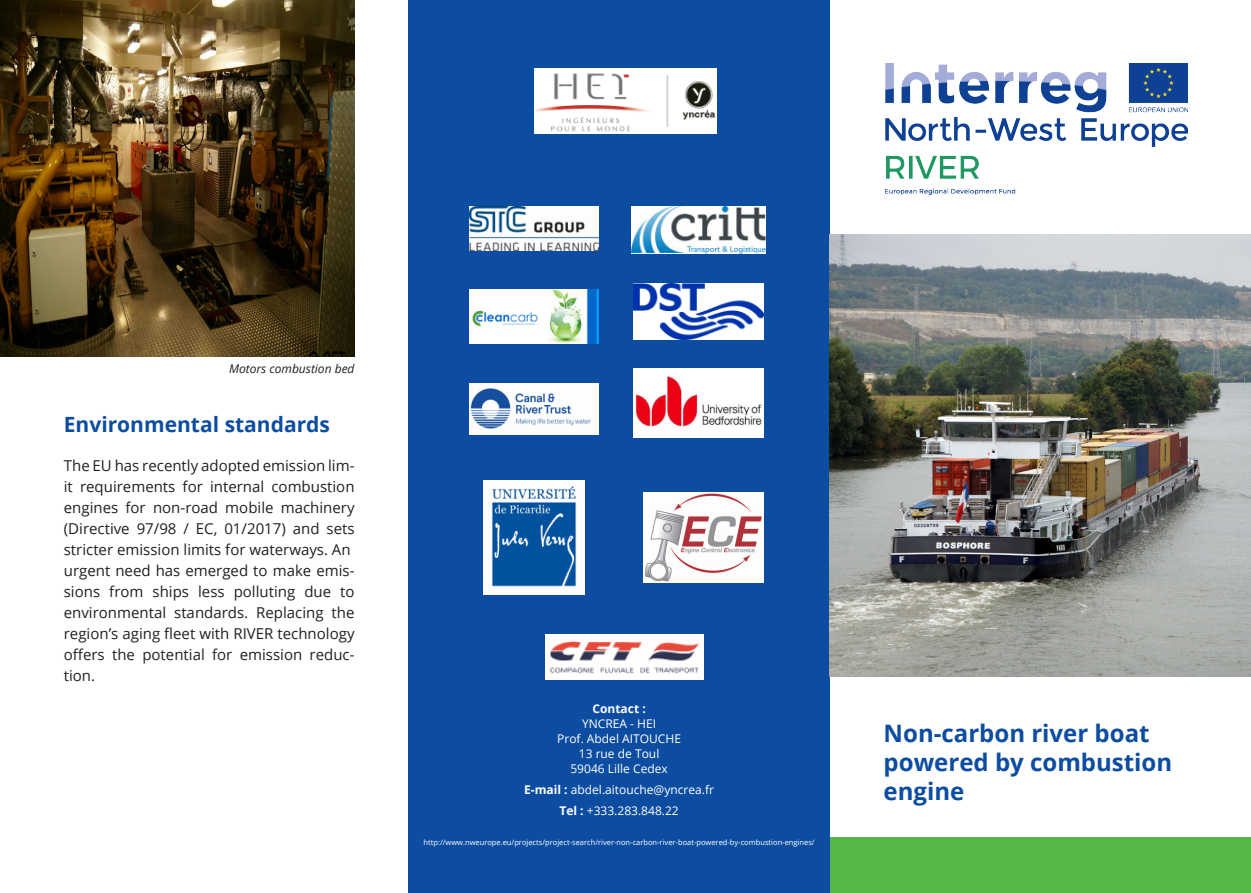
<style>
.page{position:relative;width:1251px;height:893px;background:#fff}
.page>*{position:absolute;margin:0;border:0;box-sizing:border-box;transform-origin:0 0}
.t1{font:700 24px/28.8px "Open Sans";color:#0d4da1}
.t2{font:700 21px "Open Sans";color:#0d4da1}
.t3{font:15px/21px "Open Sans";color:#231f20;text-align:justify}
.t4{font:12px "Open Sans";color:#fff}
.t5{font:italic 12px "Open Sans";color:#231f20}
.t6{font:700 12px "Open Sans";color:#fff}
.t7{font:7.5px "Open Sans";color:#fff}
.s1{font-weight:700}
</style>
<div class="page">
<img style="left:885px;top:63px;width:301px;height:132px">
<div style="left:829px;top:838px;width:421px;height:55px;background:#56b847"></div>
<div style="left:408px;top:0;width:421px;height:893px;background:#0d4da1"></div>
<img style="left:0;top:0;width:354px;height:357px">
<img style="left:643px;top:493px;width:120px;height:90px">
<img style="left:829px;top:235px;width:421px;height:441px">
<img style="left:534px;top:68px;width:182px;height:66px">
<img style="left:469px;top:206px;width:129px;height:44px">
<img style="left:469px;top:290px;width:129px;height:54px">
<img style="left:631px;top:207px;width:134px;height:47px">
<img style="left:633px;top:283px;width:130px;height:57px">
<img style="left:469px;top:383px;width:129px;height:51px">
<img style="left:633px;top:369px;width:130px;height:68px">
<img style="left:483px;top:481px;width:101px;height:114px">
<img style="left:545px;top:635px;width:158px;height:45px">
<p class="t5" style="left:229px;top:360px;width:127px">Motors combustion bed</p>
<p class="t2" style="left:64px;top:409px;width:268px">Environmental standards</p>
<p class="t3" style="left:64px;top:454px;width:292px">The EU has recently adopted emission lim&shy;it requirements for internal combustion engines for non-road mobile machinery (Directive 97/98 / EC, 01/2017) and sets stricter emission limits for waterways. An</p>
<p class="t3" style="left:64px;top:559px;width:292px">urgent need has emerged to make emis&shy;sions from ships less polluting due to environmental standards. Replacing the region’s aging fleet with RIVER technology offers the potential for emission reduc&shy;tion.</p>
<p class="t6" style="left:592px;top:700px;width:55px">Contact :</p>
<p class="t4" style="left:582px;top:715px;width:76px">YNCREA - HEI</p>
<p class="t4" style="left:557px;top:730px;width:125px">Prof. Abdel AITOUCHE</p>
<p class="t4" style="left:578px;top:745px;width:82px">13 rue de Toul</p>
<p class="t4" style="left:570px;top:760px;width:99px">59046 Lille Cedex</p>
<p class="t4" style="left:524px;top:781px;width:191px"><span class="s1">E-mail :</span> abdel.aitouche@yncrea.fr</p>
<p class="t4" style="left:559px;top:802px;width:121px"><span class="s1">Tel :</span> +333.283.848.22</p>
<p class="t7" style="left:423px;top:837px;width:392px">http://www.nweurope.eu/projects/project-search/river-non-carbon-river-boat-powered-by-combustion-engines/</p>
<p class="t1" style="left:883px;top:718px;width:290px">Non-carbon river boat powered by combustion engine</p>
</div>
